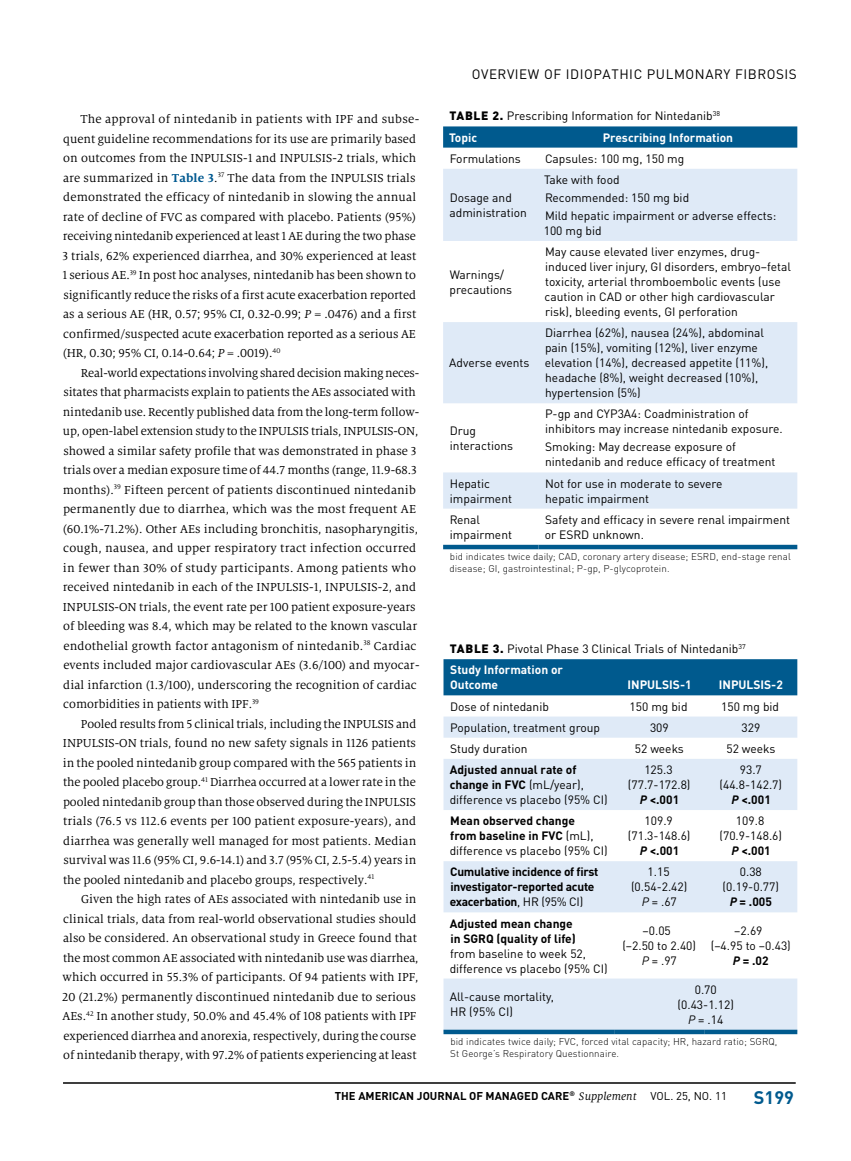
<style>
.page{position:relative;width:851px;height:1161px;background:#fff}
.page>*{position:absolute;margin:0;border:0;box-sizing:border-box;transform-origin:0 0}
.t1{font:700 18px "DINOT";color:#005a8e}
.t2{font:13.5px "DINOT";letter-spacing:.04em;color:#000}
.t3{font:12.75px/19.5px "Milo Serif OT";color:#000}
.t4{font:12px/15px "DINOT";color:#000}
.t5{font:700 12px/15px "DINOT";color:#000}
.t6{font:700 12px/15px "DINOT";letter-spacing:-.02em;color:#000}
.t7{font:700 12px "DINOT";color:#fff}
.t8{font:700 11.25px "DINOT";color:#000}
.t9{font:300 9.75px/12px "DINOT";letter-spacing:.01em;color:#000}
.s1{font-weight:700;color:#005990}
.s2{font-style:italic}
.s3{font-weight:900}
.s4{font-weight:700;color:#fff}
.s5{font-weight:700}
.s6{font-weight:700;font-style:italic}
.s7{font-weight:400}
.s8{font-family:"Milo Serif OT";font-weight:400;font-style:italic;font-size:12px}
</style>
<div class="page">
<hr style="left:63px;top:1082px;width:732px;height:2px;background:#000">
<svg style="left:443px;top:126px;width:354px;height:22px;background:#096092"></svg>
<svg style="left:443px;top:169px;width:354px;height:340px;fill:#dfeaf7"></svg>
<hr style="left:443px;top:545px;width:95px;height:4px;background:#005a8e">
<hr style="left:538px;top:545px;width:259px;height:4px;background:#005a8e">
<div style="left:443px;top:659px;width:354px;height:36px;background:#005a8e"></div>
<svg style="left:443px;top:717px;width:354px;height:313px;fill:#dfeaf7"></svg>
<hr style="left:443px;top:1030px;width:171px;height:4px;background:#005a8e">
<hr style="left:614px;top:1030px;width:90px;height:4px;background:#005a8e">
<hr style="left:704px;top:1030px;width:93px;height:4px;background:#005a8e">
<p class="t3" style="left:62px;top:110px;width:358px;text-indent:18px">The approval of nintedanib in patients with IPF and subse&shy;quent guideline recommendations for its use are primarily based on outcomes from the INPULSIS-1 and INPULSIS-2 trials, which are summarized in <span class="s1">Table 3</span>.<sup>37</sup> The data from the INPULSIS trials demonstrated the efficacy of nintedanib in slowing the annual rate of decline of FVC as compared with placebo. Patients (95%) receiving nintedanib experienced at least 1 AE during the two phase 3 trials, 62% experienced diarrhea, and 30% experienced at least 1 serious AE.<sup>39</sup> In post hoc analyses, nintedanib has been shown to significantly reduce the risks of a first acute exacerbation reported as a serious AE (HR, 0.57; 95% CI, 0.32-0.99; <span class="s2">P</span> = .0476) and a first confirmed/suspected acute exacerbation reported as a serious AE (HR, 0.30; 95% CI, 0.14-0.64; <span class="s2">P</span> = .0019).<sup>40</sup></p>
<p class="t3" style="left:63px;top:363px;width:358px;text-indent:18px">Real-world expectations involving shared decision making neces&shy;sitates that pharmacists explain to patients the AEs associated with nintedanib use. Recently published data from the long-term follow&shy;up, open-label extension study to the INPULSIS trials, INPULSIS-ON, showed a similar safety profile that was demonstrated in phase 3 trials over a median exposure time of 44.7 months (range, 11.9-68.3 months).<sup>39</sup> Fifteen percent of patients discontinued nintedanib permanently due to diarrhea, which was the most frequent AE (60.1%-71.2%). Other AEs including bronchitis, nasopharyngitis, cough, nausea, and upper respiratory tract infection occurred in fewer than 30% of study participants. Among patients who received nintedanib in each of the INPULSIS-1, INPULSIS-2, and INPULSIS-ON trials, the event rate per 100 patient exposure-years of bleeding was 8.4, which may be related to the known vascular endothelial growth factor antagonism of nintedanib.<sup>38</sup> Cardiac events included major cardiovascular AEs (3.6/100) and myocar&shy;dial infarction (1.3/100), underscoring the recognition of cardiac comorbidities in patients with IPF.<sup>39</sup></p>
<p class="t3" style="left:63px;top:714px;width:355px;text-align:justify;text-indent:18px">Pooled results from 5 clinical trials, including the INPULSIS and INPULSIS-ON trials, found no new safety signals in 1126 patients in the pooled nintedanib group compared with the 565 patients in the pooled placebo group.<sup>41</sup> Diarrhea occurred at a lower rate in the pooled nintedanib group than those observed during the INPULSIS trials (76.5 vs 112.6 events per 100 patient exposure-years), and diarrhea was generally well managed for most patients. Median survival was 11.6 (95% CI, 9.6-14.1) and 3.7 (95% CI, 2.5-5.4) years in the pooled nintedanib and placebo groups, respectively.<sup>41</sup></p>
<p class="t3" style="left:62px;top:890px;width:358px;text-indent:19px">Given the high rates of AEs associated with nintedanib use in clinical trials, data from real-world observational studies should also be considered. An observational study in Greece found that the most common AE associated with nintedanib use was diarrhea, which occurred in 55.3% of participants. Of 94 patients with IPF, 20 (21.2%) permanently discontinued nintedanib due to serious AEs.<sup>42</sup> In another study, 50.0% and 45.4% of 108 patients with IPF experienced diarrhea and anorexia, respectively, during the course of nintedanib therapy, with 97.2% of patients experiencing at least</p>
<p class="t2" style="left:471px;top:66px;width:326px">OVERVIEW OF IDIOPATHIC PULMONARY FIBROSIS</p>
<p class="t4" style="left:449px;top:105px;width:272px;line-height:21.1px"><span class="s3">TABLE 2.</span> Prescribing Information for Nintedanib<sup>38<br></sup><span class="s4">Topic</span></p>
<p class="t7" style="left:602px;top:129px;width:132px">Prescribing Information</p>
<p class="t4" style="left:449px;top:151px;width:73px">Formulations</p>
<p class="t4" style="left:545px;top:151px;width:141px">Capsules: 100 mg, 150 mg</p>
<p class="t4" style="left:449px;top:190px;width:79px">Dosage and administration</p>
<p class="t4" style="left:544px;top:170px;width:234px;line-height:18px">Take with food<br>Recommended: 150 mg bid<br>Mild hepatic impairment or adverse effects:</p>
<p class="t4" style="left:543px;top:223px;width:59px">100 mg bid</p>
<p class="t4" style="left:449px;top:267px;width:64px">Warnings/ precautions</p>
<p class="t4" style="left:449px;top:355px;width:82px">Adverse events</p>
<p class="t4" style="left:449px;top:423px;width:65px">Drug interactions</p>
<p class="t4" style="left:544px;top:244px;width:248px">May cause elevated liver enzymes, drug&shy;induced liver injury, GI disorders, embryo–fetal toxicity, arterial thromboembolic events (use caution in CAD or other high cardiovascular risk), bleeding events, GI perforation</p>
<p class="t4" style="left:544px;top:325px;width:225px">Diarrhea (62%), nausea (24%), abdominal pain (15%), vomiting (12%), liver enzyme elevation (14%), decreased appetite (11%), headache (8%), weight decreased (10%), hypertension (5%)</p>
<p class="t4" style="left:545px;top:406px;width:239px">P-gp and CYP3A4: Coadministration of inhibitors may increase nintedanib exposure.</p>
<p class="t4" style="left:545px;top:439px;width:232px">Smoking: May decrease exposure of nintedanib and reduce efficacy of treatment</p>
<p class="t4" style="left:449px;top:476px;width:64px">Hepatic impairment</p>
<p class="t4" style="left:545px;top:476px;width:179px">Not for use in moderate to severe hepatic impairment</p>
<p class="t4" style="left:449px;top:512px;width:64px">Renal impairment</p>
<p class="t4" style="left:544px;top:512px;width:247px">Safety and efficacy in severe renal impairment or ESRD unknown.</p>
<p class="t9" style="left:449px;top:551px;width:343px">bid indicates twice daily; CAD, coronary artery disease; ESRD, end-stage renal disease; GI, gastrointestinal; P-gp, P-glycoprotein.</p>
<p class="t4" style="left:450px;top:638px;width:297px;line-height:21.1px"><span class="s3">TABLE 3.</span> Pivotal Phase 3 Clinical Trials of Nintedanib<sup>37<br></sup><span class="s4">Study Information or</span></p>
<p class="t7" style="left:450px;top:677px;width:49px">Outcome</p>
<p class="t7" style="left:627px;top:677px;width:66px">INPULSIS-1</p>
<p class="t7" style="left:718px;top:677px;width:66px">INPULSIS-2</p>
<p class="t4" style="left:450px;top:699px;width:100px">Dose of nintedanib</p>
<p class="t4" style="left:629px;top:699px;width:59px">150 mg bid</p>
<p class="t4" style="left:721px;top:699px;width:59px">150 mg bid</p>
<p class="t4" style="left:450px;top:720px;width:151px">Population, treatment group</p>
<p class="t4" style="left:650px;top:720px;width:20px">309</p>
<p class="t4" style="left:741px;top:720px;width:20px">329</p>
<p class="t4" style="left:450px;top:741px;width:79px">Study duration</p>
<p class="t4" style="left:634px;top:741px;width:50px">52 weeks</p>
<p class="t4" style="left:726px;top:741px;width:50px">52 weeks</p>
<p class="t4" style="left:449px;top:762px;width:160px"><span class="s5">Adjusted annual rate of change in FVC</span> (mL/year), difference vs placebo (95% CI)</p>
<p class="t4" style="left:628px;top:762px;width:64px;text-align:center">125.3 (77.7-172.8)<br><span class="s6">P</span> <span class="s5">&lt;.001</span></p>
<p class="t4" style="left:719px;top:762px;width:64px;text-align:center">93.7 (44.8-142.7)<br><span class="s6">P</span> <span class="s5">&lt;.001</span></p>
<p class="t5" style="left:449px;top:813px;width:159px">Mean observed change<br>from baseline in FVC <span class="s7">(mL), difference vs placebo (95% CI)</span></p>
<p class="t4" style="left:628px;top:813px;width:64px;text-align:center">109.9 (71.3-148.6)<br><span class="s6">P</span> <span class="s5">&lt;.001</span></p>
<p class="t4" style="left:719px;top:813px;width:64px;text-align:center">109.8 (70.9-148.6)<br><span class="s6">P</span> <span class="s5">&lt;.001</span></p>
<p class="t6" style="left:449px;top:864px;width:150px">Cumulative incidence of first investigator-reported acute exacerbation<span class="s7">, HR (95% CI)</span></p>
<p class="t4" style="left:631px;top:864px;width:58px;text-align:center">1.15 (0.54-2.42)<br><span class="s2">P</span> = .67</p>
<p class="t4" style="left:722px;top:864px;width:58px;text-align:center">0.38 (0.19-0.77)<br><span class="s6">P</span> <span class="s5">= .005</span></p>
<p class="t5" style="left:450px;top:915px;width:128px">Adjusted mean change in SGRQ (quality of life)</p>
<p class="t4" style="left:449px;top:946px;width:159px">from baseline to week 52, difference vs placebo (95% CI)</p>
<p class="t4" style="left:622px;top:923px;width:75px;text-align:center">–0.05<br>(–2.50 to 2.40)<br><span class="s2">P</span> = .97</p>
<p class="t4" style="left:710px;top:923px;width:82px;text-align:center">–2.69<br>(–4.95 to –0.43)<br><span class="s6">P</span> <span class="s5">= .02</span></p>
<p class="t4" style="left:449px;top:989px;width:106px">All-cause mortality,<br>HR (95% CI)</p>
<p class="t4" style="left:677px;top:982px;width:58px;text-align:center">0.70 (0.43-1.12)<br><span class="s2">P</span> = .14</p>
<p class="t9" style="left:450px;top:1036px;width:329px">bid indicates twice daily; FVC, forced vital capacity; HR, hazard ratio; SGRQ,<br>St George’s Respiratory Questionnaire.</p>
<p class="t8" style="left:335px;top:1089px;width:393px">THE AMERICAN JOURNAL OF MANAGED CARE<sup>®</sup> <span class="s8">Supplement</span> <span class="s7">VOL. 25, NO. 11</span></p>
<h1 class="t1" style="left:753px;top:1086px;width:41px">S199</h1>
</div>
